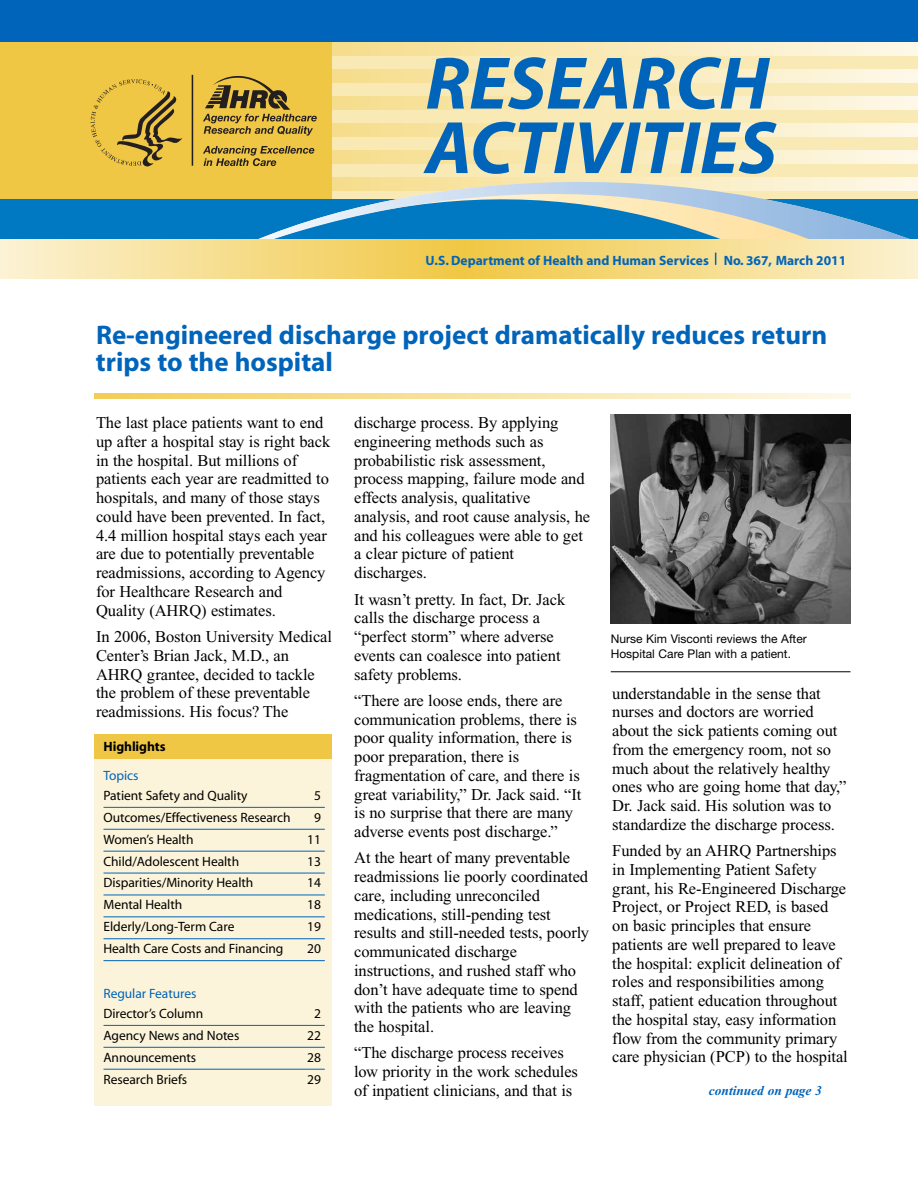
<style>
.page{position:relative;width:918px;height:1188px;background:#fff}
.page>*{position:absolute;margin:0;border:0;box-sizing:border-box;transform-origin:0 0}
.t1{font:italic 700 75px/64.5px "Myriad";color:#0064ba}
.t2{font:700 27px/27px "Myriad";color:#0064ba}
.t3{font:16.5px/18.8px "Times New Roman";letter-spacing:-.005em;color:#000}
.t4{font:13.5px "Myriad";letter-spacing:-.005em;color:#000}
.t5{font:700 13.5px "Myriad";color:#0064ba}
.t6{font:13.5px "Myriad";letter-spacing:-.005em;color:#0064ba}
.t7{font:italic 700 13.5px "Times New Roman";color:#0064ba}
.t8{font:700 13.5px "Myriad";letter-spacing:-.005em;color:#000}
.t9{font:12px/15px "Helvetica Neue";color:#000}
</style>
<div class="page">
<div style="left:0;top:0;width:918px;height:44px;background:#0064ba"></div>
<div style="left:94px;top:735px;width:238px;height:25px;background:#f0c744"></div>
<svg style="left:0;top:239px;width:918px;height:39px;background:#f6dc8b"></svg>
<div style="left:1px;top:42px;width:917px;height:189px;background:#f9e9b4"></div>
<svg style="left:332px;top:42px;width:586px;height:14px"></svg>
<svg style="left:332px;top:69px;width:586px;height:13px"></svg>
<svg style="left:332px;top:96px;width:586px;height:14px"></svg>
<svg style="left:332px;top:123px;width:586px;height:13px"></svg>
<svg style="left:332px;top:150px;width:586px;height:14px"></svg>
<svg style="left:332px;top:177px;width:586px;height:5px"></svg>
<div style="left:0;top:42px;width:332px;height:189px;background:#f0c744"></div>
<svg style="left:203px;top:146px;width:111px;height:20px"></svg>
<hr style="left:192px;top:75px;width:1px;height:91px;background:#231f20">
<svg style="left:91px;top:79px;width:92px;height:87px"></svg>
<svg style="left:203px;top:76px;width:114px;height:60px"></svg>
<svg style="left:715px;top:253px;width:1px;height:12px"></svg>
<div style="left:94px;top:759px;width:238px;height:347px;background:#fcf4da"></div>
<hr style="left:104px;top:807px;width:221px;height:1px;background:#0064ba">
<hr style="left:104px;top:829px;width:221px;height:1px;background:#0064ba">
<hr style="left:104px;top:851px;width:221px;height:1px;background:#0064ba">
<hr style="left:104px;top:873px;width:221px;height:1px;background:#0064ba">
<hr style="left:104px;top:895px;width:221px;height:1px;background:#0064ba">
<hr style="left:104px;top:917px;width:221px;height:1px;background:#0064ba">
<hr style="left:104px;top:938px;width:221px;height:1px;background:#0064ba">
<hr style="left:104px;top:960px;width:221px;height:1px;background:#0064ba">
<hr style="left:104px;top:1025px;width:221px;height:1px;background:#0064ba">
<hr style="left:104px;top:1047px;width:221px;height:1px;background:#0064ba">
<hr style="left:104px;top:1069px;width:221px;height:1px;background:#0064ba">
<div style="left:0;top:199px;width:918px;height:40px;background:#0079c2"></div>
<svg style="left:258px;top:182px;width:660px;height:57px"></svg>
<svg style="left:94px;top:394px;width:757px;height:4px;background:#f7e2a0"></svg>
<img style="left:611px;top:415px;width:239px;height:208px">
<hr style="left:611px;top:671px;width:239px;height:1px;background:#000">
<h1 class="t1" style="left:425px;top:59px;width:353px">RESEARCH<br>ACTIVITIES</h1>
<p class="t5" style="left:425px;top:255px;width:422px">U.S. Department of Health and Human Services No. 367, March 2011</p>
<h2 class="t2" style="left:96px;top:324px;width:733px">Re-engineered discharge project dramatically reduces return trips to the hospital</h2>
<p class="t3" style="left:96px;top:415px;width:236px">The last place patients want to end up after a hospital stay is right back in the hospital. But millions of patients each year are readmitted to hospitals, and many of those stays could have been prevented. In fact, 4.4 million hospital stays each year are due to potentially preventable readmissions, according to Agency for Healthcare Research and Quality (AHRQ) estimates.</p>
<p class="t3" style="left:96px;top:629px;width:238px">In 2006, Boston University Medical<br>Center’s Brian Jack, M.D., an<br>AHRQ grantee, decided to tackle the problem of these preventable readmissions. His focus? The</p>
<p class="t8" style="left:104px;top:741px;width:64px">Highlights</p>
<p class="t6" style="left:104px;top:771px;width:37px">Topics</p>
<p class="t4" style="left:104px;top:790px;width:146px">Patient Safety and Quality</p>
<p class="t4" style="left:314px;top:790px;width:8px">5</p>
<p class="t4" style="left:104px;top:812px;width:189px">Outcomes/Effectiveness Research</p>
<p class="t4" style="left:314px;top:812px;width:8px">9</p>
<p class="t4" style="left:104px;top:834px;width:92px">Women’s Health</p>
<p class="t4" style="left:307px;top:834px;width:15px">11</p>
<p class="t4" style="left:104px;top:856px;width:137px">Child/Adolescent Health</p>
<p class="t4" style="left:307px;top:856px;width:15px">13</p>
<p class="t4" style="left:104px;top:878px;width:151px">Disparities/Minority Health</p>
<p class="t4" style="left:307px;top:878px;width:15px">14</p>
<p class="t4" style="left:104px;top:900px;width:80px">Mental Health</p>
<p class="t4" style="left:307px;top:900px;width:15px">18</p>
<p class="t4" style="left:104px;top:922px;width:132px">Elderly/Long-Term Care</p>
<p class="t4" style="left:307px;top:922px;width:15px">19</p>
<p class="t4" style="left:104px;top:944px;width:181px">Health Care Costs and Financing</p>
<p class="t4" style="left:307px;top:944px;width:15px">20</p>
<p class="t6" style="left:104px;top:989px;width:94px">Regular Features</p>
<p class="t4" style="left:104px;top:1008px;width:101px">Director’s Column</p>
<p class="t4" style="left:314px;top:1008px;width:8px">2</p>
<p class="t4" style="left:104px;top:1030px;width:137px">Agency News and Notes</p>
<p class="t4" style="left:307px;top:1030px;width:15px">22</p>
<p class="t4" style="left:104px;top:1052px;width:94px">Announcements</p>
<p class="t4" style="left:307px;top:1052px;width:15px">28</p>
<p class="t4" style="left:104px;top:1074px;width:85px">Research Briefs</p>
<p class="t4" style="left:307px;top:1074px;width:15px">29</p>
<p class="t3" style="left:354px;top:415px;width:238px">discharge process. By applying engineering methods such as probabilistic risk assessment, process mapping, failure mode and effects analysis, qualitative analysis, and root cause analysis, he and his colleagues were able to get a clear picture of patient discharges.</p>
<p class="t3" style="left:354px;top:591px;width:213px">It wasn’t pretty. In fact, Dr. Jack calls the discharge process a “perfect storm” where adverse events can coalesce into patient safety problems.</p>
<p class="t3" style="left:354px;top:692px;width:229px">“There are loose ends, there are communication problems, there is poor quality information, there is poor preparation, there is fragmentation of care, and there is great variability,” Dr. Jack said. “It is no surprise that there are many adverse events post discharge.”</p>
<p class="t3" style="left:354px;top:850px;width:237px">At the heart of many preventable readmissions lie poorly coordinated care, including unreconciled medications, still-pending test results and still-needed tests, poorly communicated discharge instructions, and rushed staff who don’t have adequate time to spend with the patients who are leaving the hospital.</p>
<p class="t3" style="left:354px;top:1045px;width:225px">“The discharge process receives low priority in the work schedules of inpatient clinicians, and that is</p>
<p class="t9" style="left:611px;top:632px;width:198px">Nurse Kim Visconti reviews the After<br>Hospital Care Plan with a patient.</p>
<p class="t3" style="left:612px;top:685px;width:236px">understandable in the sense that nurses and doctors are worried about the sick patients coming out from the emergency room, not so much about the relatively healthy ones who are going home that day,” Dr. Jack said. His solution was to standardize the discharge process.</p>
<p class="t3" style="left:612px;top:843px;width:237px">Funded by an AHRQ Partnerships in Implementing Patient Safety grant, his Re-Engineered Discharge Project, or Project RED, is based on basic principles that ensure patients are well prepared to leave the hospital: explicit delineation of roles and responsibilities among staff, patient education throughout the hospital stay, easy information flow from the community primary care physician (PCP) to the hospital</p>
<p class="t7" style="left:709px;top:1086px;width:115px">continued on page 3</p>
</div>
